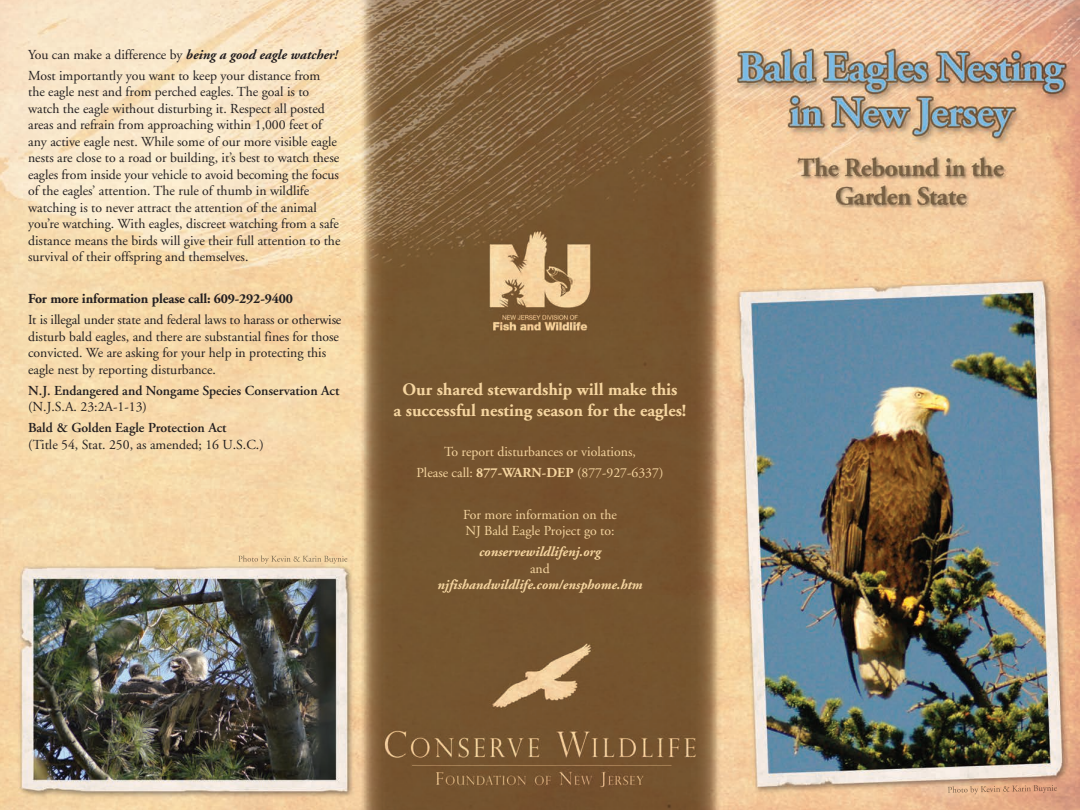
<style>
.page{position:relative;width:1080px;height:810px;background:#fff}
.page>*{position:absolute;margin:0;border:0;box-sizing:border-box;transform-origin:0 0}
.t1{font:700 17.5px/21px "Adobe Garamond";color:#f6d6a1;text-align:center}
.t2{font:13.75px/16.5px "Adobe Garamond";color:#231f20}
.t3{font:13.75px/21px "Adobe Garamond";color:#f6d6a1;text-align:center}
.t4{font:600 13.75px "Adobe Garamond";color:#231f20}
.t5{font:italic 700 13.75px "Adobe Garamond";color:#f6d6a1}
.t6{font:700 13.75px "Adobe Garamond";letter-spacing:-.01em;color:#231f20}
.s1{font-weight:700;font-style:italic}
.s2{font-weight:700}
</style>
<div class="page">
<img style="left:0;top:0;width:1080px;height:810px">
<img style="left:948px;top:786px;width:34px;height:8px">
<img style="left:238px;top:555px;width:34px;height:9px">
<p class="t2" style="left:28px;top:45px;width:311px;line-height:21px">You can make a difference by <span class="s1">being a good eagle watcher!<br></span>Most importantly you want to keep your distance from</p>
<p class="t2" style="left:28px;top:85px;width:314px">the eagle nest and from perched eagles. The goal is to watch the eagle without disturbing it. Respect all posted areas and refrain from approaching within 1,000 feet of any active eagle nest. While some of our more visible eagle nests are close to a road or building, it’s best to watch these eagles from inside your vehicle to avoid becoming the focus of the eagles’ attention. The rule of thumb in wildlife watching is to never attract the attention of the animal you’re watching. With eagles, discreet watching from a safe distance means the birds will give their full attention to the survival of their offspring and themselves.</p>
<p class="t6" style="left:28px;top:293px;width:266px">For more information please call: 609-292-9400</p>
<p class="t2" style="left:28px;top:313px;width:315px">It is illegal under state and federal laws to harass or otherwise disturb bald eagles, and there are substantial fines for those convicted. We are asking for your help in protecting this eagle nest by reporting disturbance.</p>
<p class="t4" style="left:28px;top:385px;width:313px">N.J. Endangered and Nongame Species Conservation Act</p>
<p class="t2" style="left:28px;top:400px;width:120px">(N.J.S.A. 23:2A-1-13)</p>
<p class="t4" style="left:28px;top:422px;width:200px">Bald &amp; Golden Eagle Protection Act</p>
<p class="t2" style="left:28px;top:437px;width:237px">(Title 54, Stat. 250, as amended; 16 U.S.C.)</p>
<p class="t1" style="left:394px;top:381px;width:294px">Our shared stewardship will make this<br>a successful nesting season for the eagles!</p>
<p class="t3" style="left:417px;top:442px;width:248px">To report disturbances or violations,<br>Please call: <span class="s2">877-WARN-DEP</span> (877-927-6337)</p>
<p class="t3" style="left:463px;top:507px;width:155px;line-height:16.5px;text-align:left">For more information on the<br>NJ Bald Eagle Project go to:</p>
<p class="t5" style="left:479px;top:546px;width:123px">conservewildlifenj.org</p>
<p class="t3" style="left:530px;top:559px;width:21px">and</p>
<p class="t5" style="left:437px;top:579px;width:207px">njfishandwildlife.com/ensphome.htm</p>
</div>
